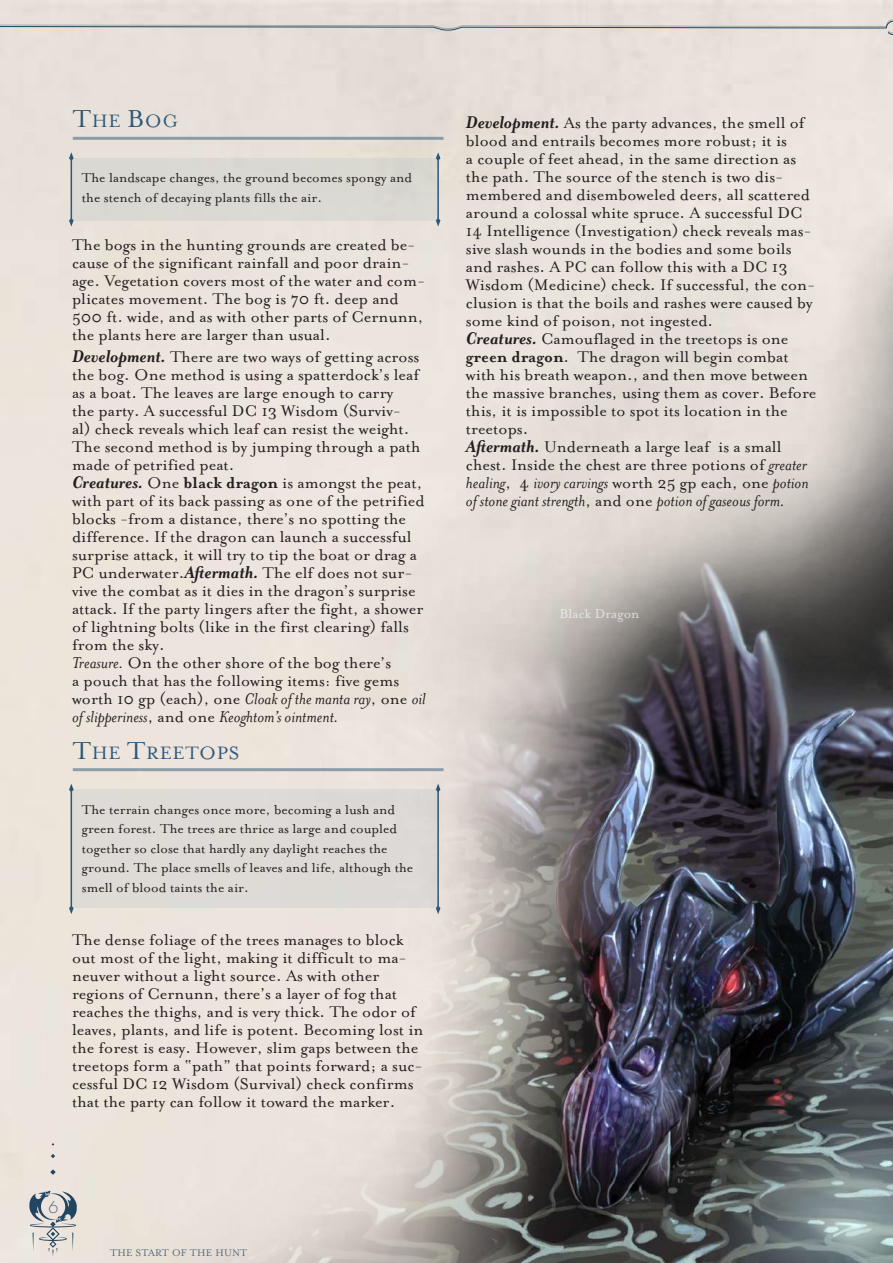
<style>
.page{position:relative;width:893px;height:1263px;background:#fff}
.page>*{position:absolute;margin:0;border:0;box-sizing:border-box;transform-origin:0 0}
.t1{font:20.85px "Mrs Eaves Roman";letter-spacing:.03em;color:#2d5879}
.t2{font:18px/18px "Mrs Eaves Roman";color:#231f20}
.t3{font:italic 18px/18px "Mrs Eaves OT";color:#231f20}
.t4{font:300 18px "Futura PT";color:#566980}
.t5{font:15px/19.5px "Mrs Eaves Roman";color:#231f20}
.t6{font:15px "Mrs Eaves Lining OT";color:#f3fafb}
.t7{font:11.1px "Mrs Eaves OT";letter-spacing:.015em;color:#566980}
.s1{font-size:28.5px}
.s2{font-family:"Mrs Eaves OT";font-weight:700;font-style:italic;font-size:19.5px}
.s3{font-family:"Mrs Eaves OT";font-weight:700}
.s4{font-family:"Mrs Eaves OT";font-style:italic}
.s5{font-family:"Mrs Eaves Roman";font-style:normal}
</style>
<div class="page">
<svg style="left:0;top:20px;width:893px;height:15px;background:#d4d1cb"></svg>
<svg style="left:29px;top:1190px;width:17px;height:66px"></svg>
<img style="left:46px;top:65px;width:847px;height:1198px">
<p class="t1" style="left:73px;top:110px;width:106px"><span class="s1">T</span>HE <span class="s1">B</span>OG</p>
<p class="t5" style="left:82px;top:168px;width:332px">The landscape changes, the ground becomes spongy and the stench of decaying plants fills the air.</p>
<p class="t2" style="left:72px;top:236px;width:355px">The bogs in the hunting grounds are created be&shy;cause of the significant rainfall and poor drain&shy;age. Vegetation covers most of the water and com&shy;plicates movement. The bog is 70 ft. deep and 500 ft. wide, and as with other parts of Cernunn, the plants here are larger than usual.</p>
<p class="t2" style="left:72px;top:348px;width:355px"><span class="s2">Development.</span> There are two ways of getting across the bog. One method is using a spatterdock’s leaf as a boat. The leaves are large enough to carry<br>the party. A successful DC 13 Wisdom (Surviv-<br>al) check reveals which leaf can resist the weight.<br>The second method is by jumping through a path made of petrified peat.<br><span class="s2">Creatures.</span> One <span class="s3">black dragon</span> is amongst the peat, with part of its back passing as one of the petrified blocks -from a distance, there’s no spotting the difference. If the dragon can launch a successful surprise attack, it will try to tip the boat or drag a PC underwater.<span class="s2">Aftermath.</span> The elf does not sur&shy;vive the combat as it dies in the dragon’s surprise attack. If the party lingers after the fight, a shower of lightning bolts (like in the first clearing) falls from the sky.<br><span class="s4">Treasure.</span> On the other shore of the bog there’s<br>a pouch that has the following items: five gems worth 10 gp (each), one <span class="s4">Cloak of the manta ray</span>, one <span class="s4">oil</span></p>
<p class="t3" style="left:72px;top:708px;width:268px">of slipperiness<span class="s5">, and one</span> Keoghtom’s ointment.</p>
<p class="t1" style="left:73px;top:741px;width:168px"><span class="s1">T</span>HE <span class="s1">T</span>REETOPS</p>
<p class="t5" style="left:82px;top:800px;width:333px">The terrain changes once more, becoming a lush and green forest. The trees are thrice as large and coupled together so close that hardly any daylight reaches the ground. The place smells of leaves and life, although the smell of blood taints the air.</p>
<p class="t2" style="left:72px;top:931px;width:353px">The dense foliage of the trees manages to block out most of the light, making it difficult to ma&shy;neuver without a light source. As with other regions of Cernunn, there’s a layer of fog that reaches the thighs, and is very thick. The odor of leaves, plants, and life is potent. Becoming lost in the forest is easy. However, slim gaps between the treetops form a “path” that points forward; a suc&shy;cessful DC 12 Wisdom (Survival) check confirms that the party can follow it toward the marker.</p>
<p class="t4" style="left:48px;top:1197px;width:11px">6</p>
<p class="t7" style="left:110px;top:1246px;width:139px">THE START OF THE HUNT</p>
<p class="t2" style="left:466px;top:114px;width:352px"><span class="s2">Development.</span> As the party advances, the smell of blood and entrails becomes more robust; it is<br>a couple of feet ahead, in the same direction as the path. The source of the stench is two dis&shy;membered and disemboweled deers, all scattered around a colossal white spruce. A successful DC 14 Intelligence (Investigation) check reveals mas&shy;sive slash wounds in the bodies and some boils and rashes. A PC can follow this with a DC 13<br>Wisdom (Medicine) check. If successful, the con&shy;clusion is that the boils and rashes were caused by some kind of poison, not ingested.<br><span class="s2">Creatures.</span> Camouflaged in the treetops is one <span class="s3">green dragon</span>. The dragon will begin combat with his breath weapon., and then move between the massive branches, using them as cover. Before this, it is impossible to spot its location in the treetops.<br><span class="s2">Aftermath.</span> Underneath a large leaf is a small chest. Inside the chest are three potions of <span class="s4">greater</span></p>
<p class="t3" style="left:466px;top:474px;width:344px">healing<span class="s5">, 4</span> ivory carvings <span class="s5">worth 25 gp each, one</span> potion of stone giant strength<span class="s5">, and one</span> potion of gaseous form.</p>
<p class="t6" style="left:559px;top:606px;width:82px">Black Dragon</p>
</div>
